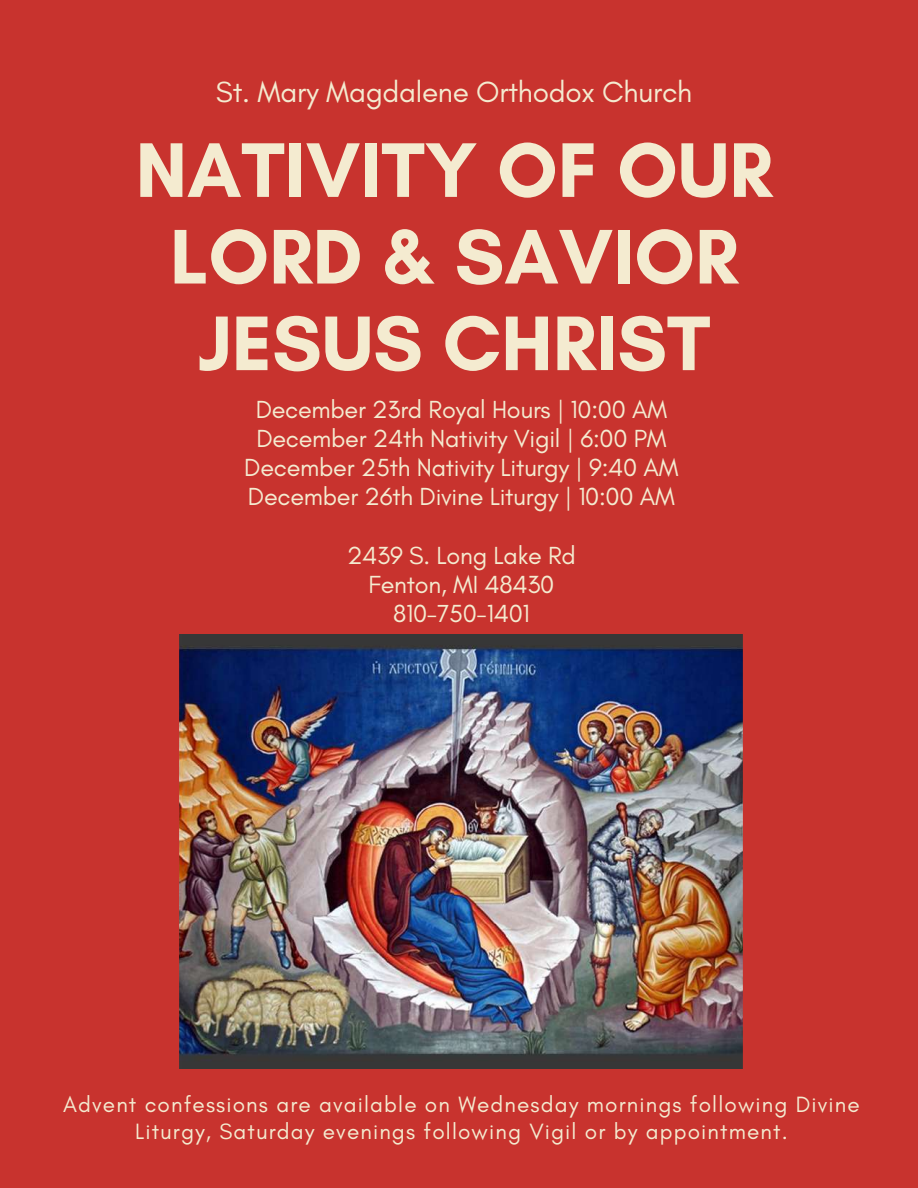
<style>
.page{position:relative;width:918px;height:1188px;background:#c8332e}
.page>*{position:absolute;margin:0;border:0;box-sizing:border-box;transform-origin:0 0}
.t1{font:700 78.9px/86.7px "Glacial Indifference";color:#f4ebd0;text-align:center}
.t2{font:29.7px "Glacial Indifference";letter-spacing:-.01em;color:#f4ebd0}
.t3{font:25.2px/29.2px "Glacial Indifference";letter-spacing:-.01em;color:#f4ebd0;text-align:center}
.t4{font:22.5px/27px "Glacial Indifference";letter-spacing:.05em;color:#f4ebd0;text-align:center}
</style>
<div class="page">
<img style="left:179px;top:635px;width:564px;height:434px">
<p class="t2" style="left:216px;top:74px;width:478px">St. Mary Magdalene Orthodox Church</p>
<h1 class="t1" style="left:136px;top:126px;width:639px">NATIVITY OF OUR<br>LORD &amp; SAVIOR<br>JESUS CHRIST</h1>
<p class="t3" style="left:244px;top:394px;width:436px">December 23rd Royal Hours | 10:00 AM December 24th Nativity Vigil | 6:00 PM December 25th Nativity Liturgy | 9:40 AM December 26th Divine Liturgy | 10:00 AM</p>
<p class="t3" style="left:347px;top:541px;width:230px">2439 S. Long Lake Rd<br>Fenton, MI 48430<br>810-750-1401</p>
<p class="t4" style="left:63px;top:1090px;width:798px">Advent confessions are available on Wednesday mornings following Divine<br>Liturgy, Saturday evenings following Vigil or by appointment.</p>
</div>
